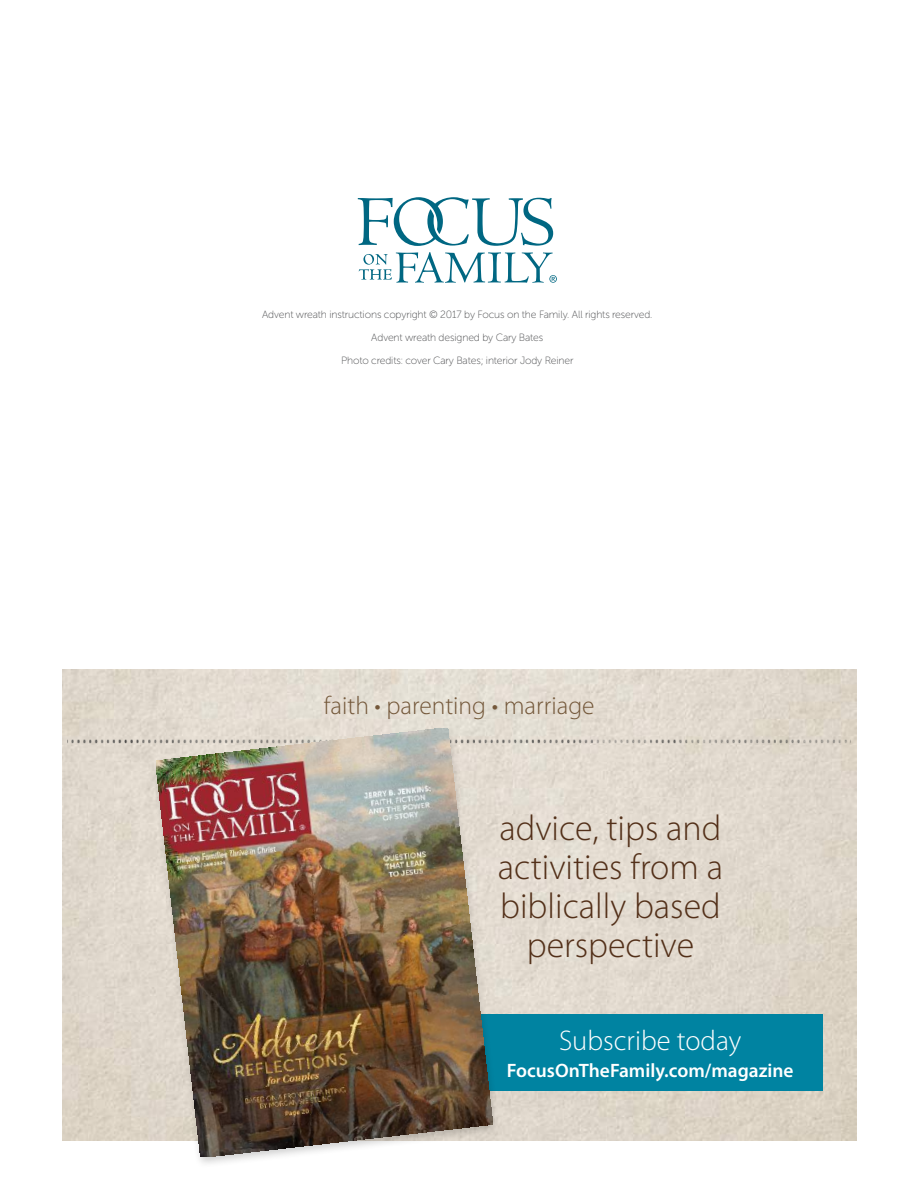
<style>
.page{position:relative;width:918px;height:1188px;background:#fff}
.page>*{position:absolute;margin:0;border:0;box-sizing:border-box;transform-origin:0 0}
.t1{font:300 36px/39px "Myriad Pro";color:#533019;text-align:center}
.t2{font:300 28.5px "Myriad Pro";color:#fff}
.t3{font:300 25.5px "Myriad Pro";color:#74583a}
.t4{font:600 19.5px "Myriad Pro";color:#fff}
.t5{font:10.5px "Museo Sans Rounded 100";letter-spacing:-.01em;color:#4c4d4f}
</style>
<div class="page">
<img style="left:63px;top:670px;width:793px;height:470px">
<svg style="left:359px;top:252px;width:198px;height:31px"></svg>
<svg style="left:358px;top:197px;width:195px;height:49px"></svg>
<img style="left:68px;top:739px;width:783px;height:4px">
<div style="left:478px;top:1014px;width:345px;height:77px;background:#0083a1"></div>
<div style="left:150px;top:726px;width:351px;height:443px;background:#000;opacity:.2"></div>
<img style="left:156px;top:728px;width:337px;height:428px">
<p class="t5" style="left:262px;top:311px;width:392px">Advent wreath instructions copyright © 2017 by Focus on the Family. All rights reserved.</p>
<p class="t5" style="left:371px;top:334px;width:174px">Advent wreath designed by Cary Bates</p>
<p class="t5" style="left:341px;top:357px;width:234px">Photo credits: cover Cary Bates; interior Jody Reiner</p>
<h3 class="t3" style="left:324px;top:696px;width:272px">faith • parenting • marriage</h3>
<h1 class="t1" style="left:498px;top:811px;width:227px">advice, tips and activities from a biblically based perspective</h1>
<h2 class="t2" style="left:559px;top:1029px;width:184px">Subscribe today</h2>
<h3 class="t4" style="left:507px;top:1063px;width:288px">FocusOnTheFamily.com/magazine</h3>
</div>
